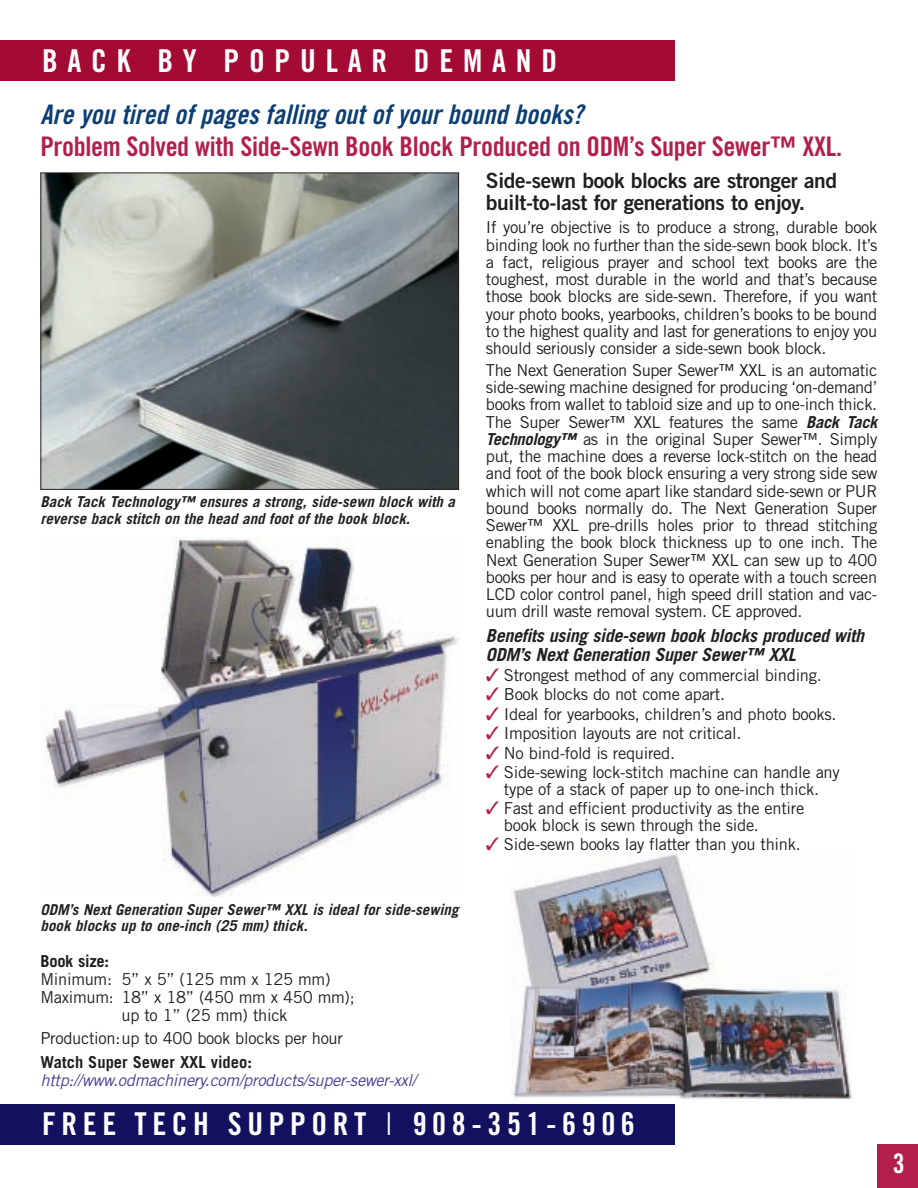
<style>
.page{position:relative;width:918px;height:1188px;background:#fff}
.page>*{position:absolute;margin:0;border:0;box-sizing:border-box;transform-origin:0 0}
.t1{font:31.5px "Trade Gothic Bold Cond Twenty";letter-spacing:.175em;color:#fff}
.t2{font:31.5px "Trade Gothic Bold Cond Twenty";letter-spacing:.31em;color:#fff}
.t3{font:27px "Trade Gothic Bold Cond Twenty";letter-spacing:-.015em;color:#b31f4b}
.t4{font:27px "Trade Gothic Bold Cond Twenty Obl";color:#0b3e75}
.t5{font:27px "Trade Gothic Bold Cond Twenty";color:#fff}
.t6{font:21px/22.5px "Trade Gothic Bold Two";letter-spacing:-.02em;color:#231f20}
.t7{font:italic 700 18px/19.5px "Trade Gothic";letter-spacing:-.015em;color:#231f20}
.t8{font:16.5px/17.2px "Trade Gothic";letter-spacing:-.02em;color:#231f20;text-align:justify}
.t9{font:italic 16.5px "Trade Gothic";letter-spacing:-.02em;color:#4d3c98}
.t10{font:700 16.5px "Trade Gothic";color:#231f20}
.t11{font:italic 700 15px/16.5px "Trade Gothic";color:#231f20}
.s1{font-weight:700;font-style:italic}
.s2{color:#b31f4b}
.s3{font-family:"Trade Gothic";font-weight:300}
</style>
<div class="page">
<div style="left:0;top:41px;width:675px;height:40px;background:#a30a34"></div>
<div style="left:878px;top:1144px;width:40px;height:44px;background:#b31f4b"></div>
<div style="left:0;top:1104px;width:675px;height:40px;background:#12105f"></div>
<img style="left:42px;top:174px;width:415px;height:314px">
<div style="left:40px;top:172px;width:419px;height:318px;border:1px solid #231f20"></div>
<img style="left:512px;top:851px;width:340px;height:248px">
<img style="left:41px;top:537px;width:417px;height:360px">
<h1 class="t2" style="left:42px;top:49px;width:517px">BACK BY POPULAR DEMAND</h1>
<h2 class="t4" style="left:40px;top:105px;width:544px">Are you tired of pages falling out of your bound books?</h2>
<h2 class="t3" style="left:40px;top:137px;width:803px">Problem Solved with Side-Sewn Book Block Produced on ODM’s Super Sewer™ XXL.</h2>
<p class="t11" style="left:40px;top:495px;width:416px">Back Tack Technology™ ensures a strong, side-sewn block with a reverse back stitch on the head and foot of the book block.</p>
<p class="t6" style="left:486px;top:171px;width:353px">Side-sewn book blocks are stronger and built-to-last for generations to enjoy.</p>
<p class="t8" style="left:486px;top:220px;width:393px">If you’re objective is to produce a strong, durable book binding look no further than the side-sewn book block. It’s a fact, religious prayer and school text books are the toughest, most durable in the world and that’s because those book blocks are side-sewn. Therefore, if you want your photo books, yearbooks, children’s books to be bound to the highest quality and last for generations to enjoy you should seriously consider a side-sewn book block.</p>
<p class="t8" style="left:486px;top:363px;width:393px">The Next Generation Super Sewer™ XXL is an automatic side-sewing machine designed for producing ‘on-demand’ books from wallet to tabloid size and up to one-inch thick.<br>The Super Sewer™ XXL features the same <span class="s1">Back Tack Technology™</span> as in the original Super Sewer™. Simply put, the machine does a reverse lock-stitch on the head and foot of the book block ensuring a very strong side sew which will not come apart like standard side-sewn or PUR bound books normally do. The Next Generation Super Sewer™ XXL pre-drills holes prior to thread stitching enabling the book block thickness up to one inch. The Next Generation Super Sewer™ XXL can sew up to 400 books per hour and is easy to operate with a touch screen LCD color control panel, high speed drill station and vac&shy;uum drill waste removal system. CE approved.</p>
<p class="t7" style="left:486px;top:627px;width:380px">Benefits using side-sewn book blocks produced with<br>ODM’s Next Generation Super Sewer™ XXL</p>
<p class="t8" style="left:486px;top:668px;width:337px"><span class="s2">✓</span> Strongest method of any commercial binding.</p>
<p class="t8" style="left:486px;top:687px;width:241px"><span class="s2">✓</span> Book blocks do not come apart.</p>
<p class="t8" style="left:486px;top:707px;width:352px"><span class="s2">✓</span> Ideal for yearbooks, children’s and photo books.</p>
<p class="t8" style="left:486px;top:726px;width:257px"><span class="s2">✓</span> Imposition layouts are not critical.</p>
<p class="t8" style="left:486px;top:746px;width:191px"><span class="s2">✓</span> No bind-fold is required.</p>
<p class="t8" style="left:486px;top:766px;width:355px;line-height:16.5px;text-align:center"><span class="s2">✓</span> Side-sewing lock-stitch machine can handle any type of a stack of paper up to one-inch thick.</p>
<p class="t8" style="left:504px;top:802px;width:302px;line-height:16.5px;text-indent:-18px"><span class="s2">✓</span> Fast and efficient productivity as the entire book block is sewn through the side.</p>
<p class="t8" style="left:486px;top:837px;width:316px"><span class="s2">✓</span> Side-sewn books lay flatter than you think.</p>
<p class="t11" style="left:40px;top:902px;width:420px">ODM’s Next Generation Super Sewer™ XXL is ideal for side-sewing book blocks up to one-inch (25 mm) thick.</p>
<p class="t10" style="left:40px;top:955px;width:70px">Book size:</p>
<p class="t8" style="left:40px;top:972px;width:292px">Minimum: 5” x 5” (125 mm x 125 mm)</p>
<p class="t8" style="left:40px;top:990px;width:316px">Maximum: 18” x 18” (450 mm x 450 mm);</p>
<p class="t8" style="left:121px;top:1008px;width:168px">up to 1” (25 mm) thick</p>
<p class="t8" style="left:40px;top:1031px;width:304px">Production:up to 400 book blocks per hour</p>
<p class="t10" style="left:40px;top:1056px;width:213px">Watch Super Sewer XXL video:</p>
<p class="t9" style="left:40px;top:1074px;width:377px">http://www.odmachinery.com/products/super-sewer-xxl/</p>
<h1 class="t1" style="left:42px;top:1112px;width:594px">FREE TECH SUPPORT <span class="s3">l</span> 908-351-6906</h1>
<h2 class="t5" style="left:893px;top:1153px;width:13px">3</h2>
</div>
